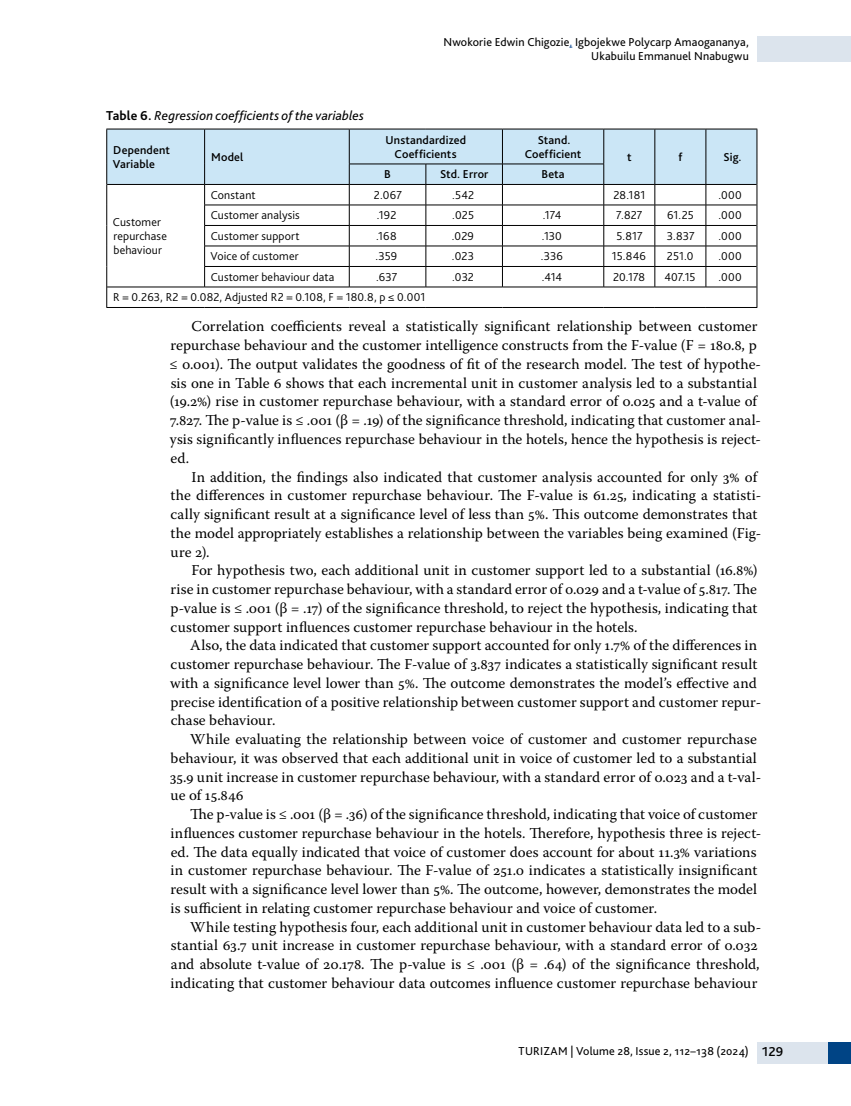
<style>
.page{position:relative;width:851px;height:1106px;background:#fff}
.page>*{position:absolute;margin:0;border:0;box-sizing:border-box;transform-origin:0 0}
.t1{font:15px/18.8px "Warnock Pro";letter-spacing:.005em;color:#000}
.t2{font:italic 13.5px "Bliss Pro";letter-spacing:.01em;color:#000}
.t3{font:300 12px/14.4px "Bliss Pro";letter-spacing:.01em;color:#000}
.t4{font:12px/14.4px "Bliss Pro";letter-spacing:.015em;color:#000;text-align:right}
.t5{font:500 12px/14.4px "Bliss Pro";letter-spacing:.015em;color:#000;text-align:center}
.s1{font-weight:700;font-style:normal}
.s2{color:#245a9c}
.s3{font-weight:500;font-size:13.5px}
</style>
<div class="page">
<div style="left:757px;top:1042px;width:93px;height:21px;background:#dce4ed"></div>
<div style="left:757px;top:36px;width:93px;height:26px;background:#dce4ed"></div>
<div style="left:828px;top:1042px;width:22px;height:21px;background:#004485"></div>
<hr style="left:106px;top:307px;width:98px;height:1px;background:#000">
<hr style="left:204px;top:307px;width:145px;height:1px;background:#000">
<hr style="left:349px;top:307px;width:77px;height:1px;background:#000">
<hr style="left:426px;top:307px;width:76px;height:1px;background:#000">
<hr style="left:502px;top:307px;width:101px;height:1px;background:#000">
<hr style="left:603px;top:307px;width:51px;height:1px;background:#000">
<hr style="left:654px;top:307px;width:51px;height:1px;background:#000">
<hr style="left:705px;top:307px;width:52px;height:1px;background:#000">
<svg style="left:106px;top:129px;width:651px;height:178px"></svg>
<hr style="left:107px;top:287px;width:97px;height:1px;background:#000">
<hr style="left:204px;top:287px;width:145px;height:1px;background:#000">
<hr style="left:349px;top:287px;width:77px;height:1px;background:#000">
<hr style="left:426px;top:287px;width:76px;height:1px;background:#000">
<hr style="left:502px;top:287px;width:101px;height:1px;background:#000">
<hr style="left:603px;top:287px;width:51px;height:1px;background:#000">
<hr style="left:654px;top:287px;width:51px;height:1px;background:#000">
<hr style="left:705px;top:287px;width:51px;height:1px;background:#000">
<p class="t2" style="left:106px;top:107px;width:259px"><span class="s1">Table 6.</span> Regression coefficients of the variables</p>
<p class="t5" style="left:113px;top:142px;width:59px;text-align:left">Dependent<br>Variable</p>
<p class="t5" style="left:211px;top:149px;width:34px">Model</p>
<p class="t4" style="left:443px;top:34px;width:307px">Nwokorie Edwin Chigozie<span class="s2">,</span> Igbojekwe Polycarp Amaogananya,<br>Ukabuilu Emmanuel Nnabugwu</p>
<p class="t5" style="left:385px;top:132px;width:82px">Unstandardized<br>Coefficients</p>
<p class="t5" style="left:524px;top:132px;width:58px">Stand.<br>Coefficient</p>
<p class="t5" style="left:384px;top:167px;width:8px">B</p>
<p class="t5" style="left:440px;top:167px;width:50px">Std. Error</p>
<p class="t5" style="left:541px;top:167px;width:25px">Beta</p>
<p class="t5" style="left:627px;top:149px;width:6px">t</p>
<p class="t5" style="left:678px;top:149px;width:5px">f</p>
<p class="t5" style="left:723px;top:149px;width:20px">Sig.</p>
<p class="t3" style="left:211px;top:187px;width:46px">Constant</p>
<p class="t3" style="left:374px;top:187px;width:30px">2.067</p>
<p class="t3" style="left:452px;top:187px;width:23px">.542</p>
<p class="t3" style="left:613px;top:187px;width:33px">28.181</p>
<p class="t3" style="left:718px;top:187px;width:25px">.000</p>
<p class="t3" style="left:211px;top:208px;width:90px">Customer analysis</p>
<p class="t3" style="left:376px;top:208px;width:21px">.192</p>
<p class="t3" style="left:452px;top:208px;width:23px">.025</p>
<p class="t3" style="left:542px;top:208px;width:20px">.174</p>
<p class="t3" style="left:616px;top:208px;width:28px">7.827</p>
<p class="t3" style="left:667px;top:208px;width:29px">61.25</p>
<p class="t3" style="left:718px;top:208px;width:25px">.000</p>
<p class="t3" style="left:211px;top:228px;width:90px">Customer support</p>
<p class="t3" style="left:376px;top:228px;width:22px">.168</p>
<p class="t3" style="left:452px;top:228px;width:24px">.029</p>
<p class="t3" style="left:541px;top:228px;width:22px">.130</p>
<p class="t3" style="left:616px;top:228px;width:28px">5.817</p>
<p class="t3" style="left:666px;top:228px;width:29px">3.837</p>
<p class="t3" style="left:718px;top:228px;width:25px">.000</p>
<p class="t3" style="left:210px;top:249px;width:90px">Voice of customer</p>
<p class="t3" style="left:375px;top:249px;width:23px">.359</p>
<p class="t3" style="left:452px;top:249px;width:24px">.023</p>
<p class="t3" style="left:540px;top:249px;width:24px">.336</p>
<p class="t3" style="left:611px;top:249px;width:36px">15.846</p>
<p class="t3" style="left:666px;top:249px;width:28px">251.0</p>
<p class="t3" style="left:718px;top:249px;width:25px">.000</p>
<p class="t3" style="left:211px;top:269px;width:125px">Customer behaviour data</p>
<p class="t3" style="left:376px;top:269px;width:23px">.637</p>
<p class="t3" style="left:452px;top:269px;width:23px">.032</p>
<p class="t3" style="left:541px;top:269px;width:22px">.414</p>
<p class="t3" style="left:613px;top:269px;width:34px">20.178</p>
<p class="t3" style="left:664px;top:269px;width:33px">407.15</p>
<p class="t3" style="left:718px;top:269px;width:25px">.000</p>
<p class="t3" style="left:113px;top:290px;width:313px">R = 0.263, R2 = 0.082, Adjusted R2 = 0.108, F = 180.8, p ≤ 0.001</p>
<p class="t1" style="left:169px;top:317px;width:593px;text-indent:22px">Correlation coefficients reveal a statistically significant relationship between customer repurchase behaviour and the customer intelligence constructs from the F-value (F = 180.8, p ≤ 0.001). The output validates the goodness of fit of the research model. The test of hypothe&shy;sis one in Table 6 shows that each incremental unit in customer analysis led to a substantial (19.2%) rise in customer repurchase behaviour, with a standard error of 0.025 and a t-value of 7.827. The p-value is ≤ .001 (β = .19) of the significance threshold, indicating that customer anal&shy;ysis significantly influences repurchase behaviour in the hotels, hence the hypothesis is reject&shy;ed.</p>
<p class="t1" style="left:170px;top:467px;width:592px;text-indent:21px">In addition, the findings also indicated that customer analysis accounted for only 3% of the differences in customer repurchase behaviour. The F-value is 61.25, indicating a statisti&shy;cally significant result at a significance level of less than 5%. This outcome demonstrates that the model appropriately establishes a relationship between the variables being examined (Fig&shy;ure 2).</p>
<p class="t1" style="left:170px;top:560px;width:588px;text-align:justify;text-indent:21px">For hypothesis two, each additional unit in customer support led to a substantial (16.8%) rise in customer repurchase behaviour, with a standard error of 0.029 and a t-value of 5.817. The p-value is ≤ .001 (β = .17) of the significance threshold, to reject the hypothesis, indicating that customer support influences customer repurchase behaviour in the hotels.</p>
<p class="t1" style="left:170px;top:635px;width:592px;text-indent:20px">Also, the data indicated that customer support accounted for only 1.7% of the differences in customer repurchase behaviour. The F-value of 3.837 indicates a statistically significant result with a significance level lower than 5%. The outcome demonstrates the model’s effective and precise identification of a positive relationship between customer support and customer repur&shy;chase behaviour.</p>
<p class="t1" style="left:170px;top:729px;width:592px;text-indent:20px">While evaluating the relationship between voice of customer and customer repurchase behaviour, it was observed that each additional unit in voice of customer led to a substantial 35.9 unit increase in customer repurchase behaviour, with a standard error of 0.023 and a t-val&shy;ue of 15.846</p>
<p class="t1" style="left:170px;top:804px;width:592px;text-indent:19px">The p-value is ≤ .001 (β = .36) of the significance threshold, indicating that voice of customer influences customer repurchase behaviour in the hotels. Therefore, hypothesis three is reject&shy;ed. The data equally indicated that voice of customer does account for about 11.3% variations in customer repurchase behaviour. The F-value of 251.0 indicates a statistically insignificant result with a significance level lower than 5%. The outcome, however, demonstrates the model is sufficient in relating customer repurchase behaviour and voice of customer.</p>
<p class="t1" style="left:171px;top:917px;width:592px;text-indent:20px">While testing hypothesis four, each additional unit in customer behaviour data led to a sub&shy;stantial 63.7 unit increase in customer repurchase behaviour, with a standard error of 0.032 and absolute t-value of 20.178. The p-value is ≤ .001 (β = .64) of the significance threshold, indicating that customer behaviour data outcomes influence customer repurchase behaviour</p>
<p class="t3" style="left:113px;top:214px;width:55px">Customer repurchase behaviour</p>
<p class="t4" style="left:518px;top:1043px;width:266px">TURIZAM | Volume 28, Issue 2, 112–138 (2024) <span class="s3">129</span></p>
</div>
